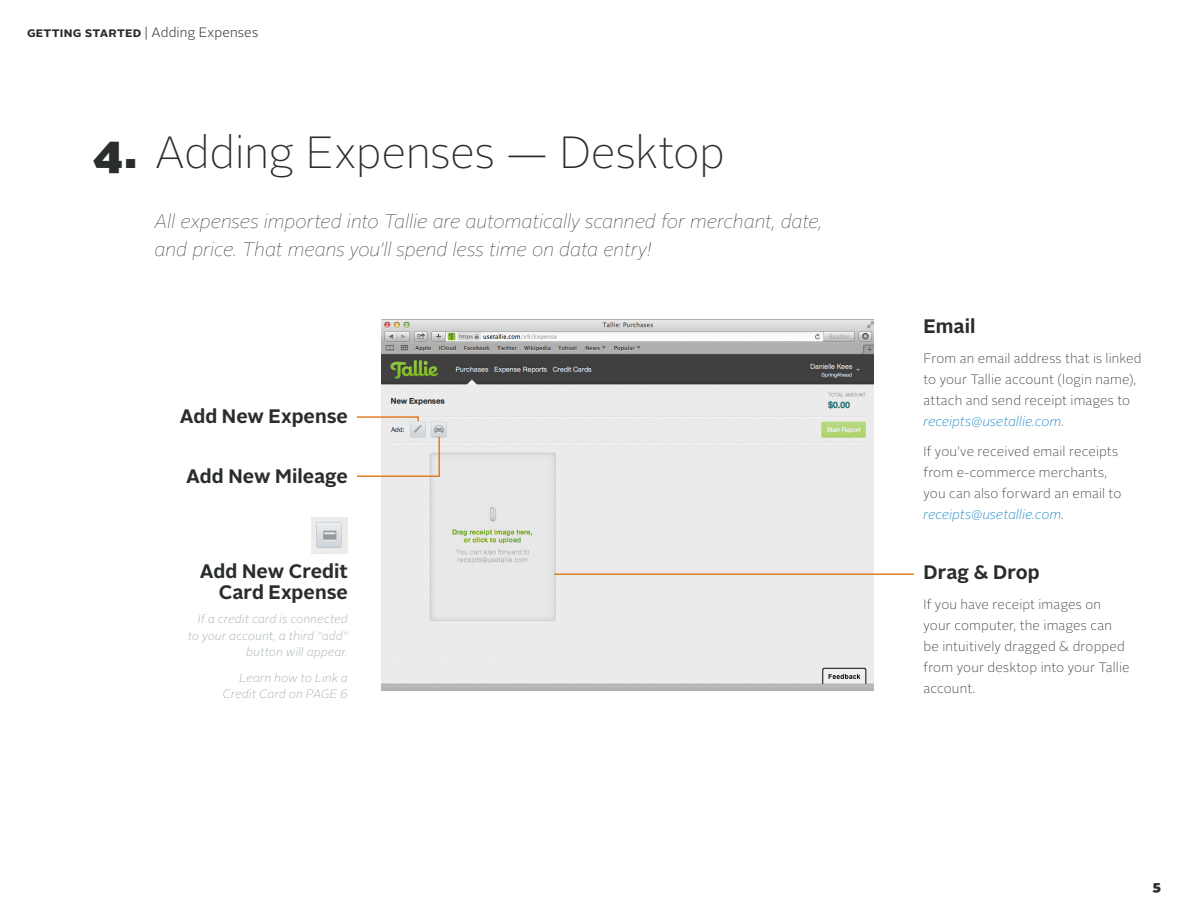
<style>
.page{position:relative;width:1188px;height:918px;background:#fff}
.page>*{position:absolute;margin:0;border:0;box-sizing:border-box;transform-origin:0 0}
.t1{font:100 45px "Alright Sans";letter-spacing:-.01em;color:#2a2e2b}
.Chapter_Intro_Graph{font:italic 100 19.5px/28.5px "Alright Sans";letter-spacing:-.005em;color:#231f20}
.Section_Headline{font:700 19.5px/21px "Alright Sans";color:#2a2e2b;text-align:right}
.Task_Label{font:100 13.5px/21px "Alright Sans";letter-spacing:.01em;color:#2a2e2b}
.t2{font:300 13.5px "Alright Sans";letter-spacing:.015em;color:#2a2e2b}
.t3{font:900 13.5px "Alright Sans";color:#2a2e2b}
.Note_Text{font:italic 100 12px/16.5px "Alright Sans";letter-spacing:.01em;color:#96a2aa;text-align:right}
.s1{font-weight:700}
.s2{font-weight:900}
.s3{font-style:italic;color:#007ac2}
</style>
<div class="page">
<img style="left:381px;top:320px;width:492px;height:371px">
<svg style="left:357px;top:416px;width:63px;height:7px"></svg>
<svg style="left:357px;top:435px;width:84px;height:43px"></svg>
<hr style="left:554px;top:573px;width:360px;height:2px;background:#de7f26">
<img style="left:312px;top:518px;width:36px;height:35px">
<p class="t2" style="left:27px;top:23px;width:233px"><span class="s1">getting started</span> | Adding Expenses</p>
<p class="t1" style="left:92px;top:122px;width:634px"><span class="s2">4.</span> Adding Expenses — Desktop</p>
<p class="Chapter_Intro_Graph" style="left:155px;top:207px;width:669px">All expenses imported into Tallie are automatically scanned for merchant, date, and price. That means you’ll spend less time on data entry!</p>
<p class="Section_Headline" style="left:180px;top:406px;width:170px">Add New Expense</p>
<p class="Section_Headline" style="left:186px;top:466px;width:163px">Add New Mileage</p>
<p class="Section_Headline" style="left:200px;top:561px;width:150px">Add New Credit<br>Card Expense</p>
<p class="Note_Text" style="left:188px;top:611px;width:161px">If a credit card is connected to your account, a third “add” button will appear.</p>
<p class="Note_Text" style="left:223px;top:669px;width:127px">Learn how to Link a<br>Credit Card on PAGE 6</p>
<p class="Section_Headline" style="left:924px;top:316px;width:53px">Email</p>
<p class="Task_Label" style="left:924px;top:348px;width:220px">From an email address that is linked to your Tallie account (login name), attach and send receipt images to <span class="s3">receipts@usetallie.com</span>.</p>
<p class="Task_Label" style="left:924px;top:441px;width:199px">If you’ve received email receipts from e-commerce merchants, you can also forward an email to <span class="s3">receipts@usetallie.com</span>.</p>
<p class="Section_Headline" style="left:924px;top:562px;width:118px">Drag &amp; Drop</p>
<p class="Task_Label" style="left:924px;top:594px;width:208px">If you have receipt images on your computer, the images can be intuitively dragged &amp; dropped from your desktop into your Tallie account.</p>
<p class="t3" style="left:1152px;top:876px;width:10px">5</p>
</div>
